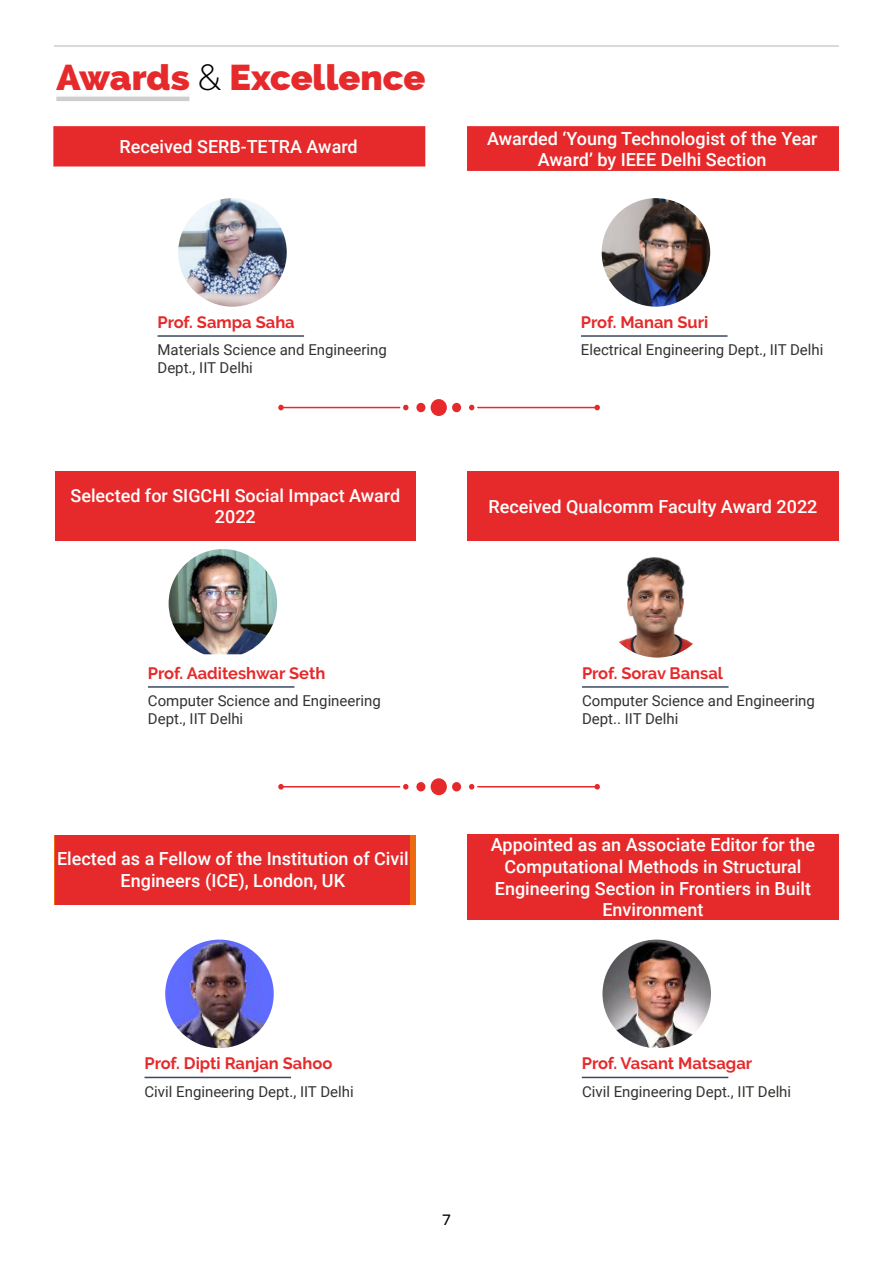
<style>
.page{position:relative;width:893px;height:1263px;background:#fff}
.page>*{position:absolute;margin:0;border:0;box-sizing:border-box;transform-origin:0 0}
.t1{font:800 36px "Raleway";color:#e62a2b}
.t2{font:500 18px/21.6px "Roboto";color:#fff;text-align:center}
.t3{font:700 16.5px "Raleway";color:#e62a2b}
.t4{font:15px/18px "Roboto";color:#323230}
.t5{font:15px "Varela";color:#000}
.s1{font-weight:300;color:#000}
</style>
<div class="page">
<hr style="left:54px;top:45px;width:785px;height:2px;background:#d0cecd">
<hr style="left:56px;top:97px;width:133px;height:4px;background:#d0cecd">
<hr style="left:280px;top:407px;width:120px;height:1px;background:#e62a2b">
<div style="left:416px;top:403px;width:9px;height:9px;background:#e62a2b;border-radius:50%"></div>
<svg style="left:403px;top:405px;width:5px;height:5px"></svg>
<div style="left:431px;top:399px;width:16px;height:17px;background:#e62a2b;border-radius:50%"></div>
<hr style="left:477px;top:407px;width:121px;height:1px;background:#e62a2b">
<div style="left:452px;top:403px;width:9px;height:9px;background:#e62a2b;border-radius:50%"></div>
<svg style="left:469px;top:405px;width:5px;height:5px"></svg>
<svg style="left:278px;top:405px;width:6px;height:5px"></svg>
<svg style="left:594px;top:405px;width:6px;height:5px"></svg>
<hr style="left:280px;top:786px;width:120px;height:1px;background:#e62a2b">
<div style="left:416px;top:782px;width:9px;height:9px;background:#e62a2b;border-radius:50%"></div>
<svg style="left:403px;top:784px;width:5px;height:5px"></svg>
<div style="left:431px;top:778px;width:16px;height:17px;background:#e62a2b;border-radius:50%"></div>
<hr style="left:477px;top:786px;width:121px;height:1px;background:#e62a2b">
<div style="left:452px;top:782px;width:9px;height:9px;background:#e62a2b;border-radius:50%"></div>
<svg style="left:469px;top:784px;width:5px;height:5px"></svg>
<svg style="left:278px;top:784px;width:6px;height:5px"></svg>
<svg style="left:594px;top:784px;width:6px;height:5px"></svg>
<div style="left:53px;top:126px;width:372px;height:40px;background:#e62a2b"></div>
<div style="left:467px;top:126px;width:372px;height:45px;background:#e62a2b"></div>
<hr style="left:581px;top:335px;width:146px;height:2px;background:#3a4961">
<img style="left:602px;top:198px;width:108px;height:109px;border-radius:54px">
<hr style="left:158px;top:335px;width:146px;height:2px;background:#3a4961">
<img style="left:178px;top:198px;width:109px;height:109px;border-radius:54px">
<div style="left:467px;top:471px;width:372px;height:70px;background:#e62a2b"></div>
<div style="left:55px;top:471px;width:360px;height:70px;background:#e62a2b"></div>
<hr style="left:582px;top:686px;width:147px;height:2px;background:#3a4961">
<img style="left:603px;top:549px;width:108px;height:109px;border-radius:54px">
<hr style="left:148px;top:686px;width:146px;height:2px;background:#3a4961">
<img style="left:169px;top:549px;width:108px;height:105px">
<div style="left:467px;top:834px;width:372px;height:85px;background:#e62a2b"></div>
<div style="left:55px;top:834px;width:355px;height:70px;background:#e62a2b"></div>
<hr style="left:582px;top:1077px;width:146px;height:1px;background:#3a4961">
<img style="left:602px;top:939px;width:109px;height:109px;border-radius:54px">
<hr style="left:145px;top:1077px;width:146px;height:1px;background:#3a4961">
<img style="left:165px;top:939px;width:109px;height:109px;border-radius:54px">
<h1 class="t1" style="left:56px;top:56px;width:371px">Awards <span class="s1">&amp;</span> Excellence</h1>
<p class="t2" style="left:120px;top:135px;width:240px">Received SERB-TETRA Award</p>
<p class="t2" style="left:487px;top:127px;width:332px">Awarded ‘Young Technologist of the Year<br>Award’ by IEEE Delhi Section</p>
<p class="t3" style="left:158px;top:313px;width:139px">Prof. Sampa Saha</p>
<p class="t3" style="left:581px;top:313px;width:129px">Prof. Manan Suri</p>
<p class="t4" style="left:158px;top:341px;width:231px">Materials Science and Engineering</p>
<p class="t4" style="left:581px;top:340px;width:244px">Electrical Engineering Dept., IIT Delhi</p>
<p class="t4" style="left:158px;top:359px;width:97px">Dept., IIT Delhi</p>
<p class="t2" style="left:70px;top:484px;width:331px">Selected for SIGCHI Social Impact Award<br>2022</p>
<p class="t2" style="left:488px;top:495px;width:330px">Received Qualcomm Faculty Award 2022</p>
<p class="t3" style="left:148px;top:663px;width:179px">Prof. Aaditeshwar Seth</p>
<p class="t4" style="left:148px;top:691px;width:234px">Computer Science and Engineering<br>Dept., IIT Delhi</p>
<p class="t2" style="left:57px;top:847px;width:353px">Elected as a Fellow of the Institution of Civil<br>Engineers (ICE), London, UK</p>
<p class="t3" style="left:582px;top:663px;width:143px">Prof. Sorav Bansal</p>
<p class="t4" style="left:582px;top:691px;width:234px">Computer Science and Engineering<br>Dept.. IIT Delhi</p>
<p class="t2" style="left:491px;top:833px;width:326px">Appointed as an Associate Editor for the Computational Methods in Structural Engineering Section in Frontiers in Built Environment</p>
<p class="t3" style="left:145px;top:1054px;width:189px">Prof. Dipti Ranjan Sahoo</p>
<p class="t4" style="left:145px;top:1082px;width:211px">Civil Engineering Dept., IIT Delhi</p>
<p class="t5" style="left:442px;top:1210px;width:11px">7</p>
<p class="t3" style="left:582px;top:1054px;width:172px">Prof. Vasant Matsagar</p>
<p class="t4" style="left:582px;top:1082px;width:211px">Civil Engineering Dept., IIT Delhi</p>
</div>
